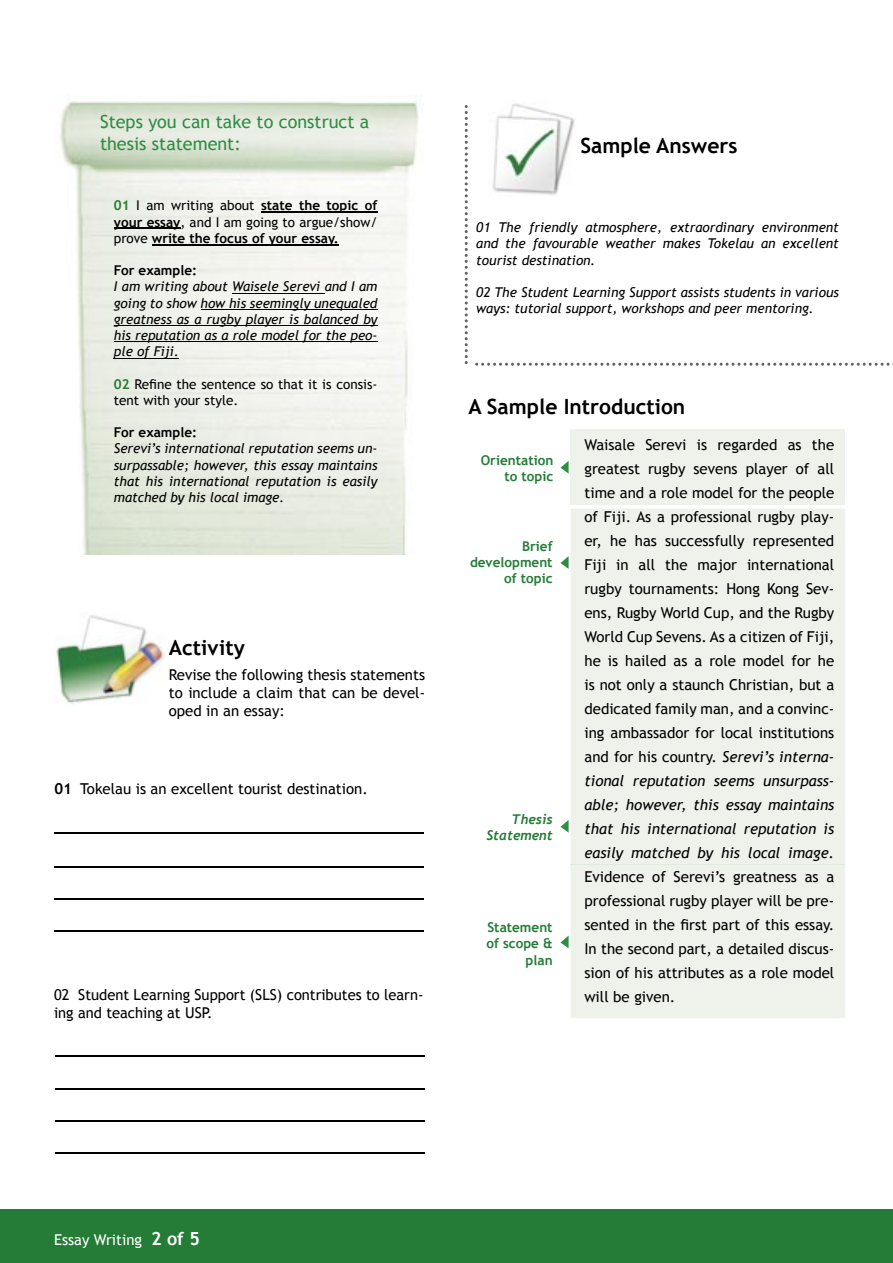
<style>
.page{position:relative;width:893px;height:1263px;background:#fff}
.page>*{position:absolute;margin:0;border:0;box-sizing:border-box;transform-origin:0 0}
.t1{font:700 21px "Trebuchet MS";color:#000}
.t2{font:18px/21.6px "Trebuchet MS";color:#2d8e43}
.t3{font:15px/24px "Trebuchet MS";color:#000;text-align:justify}
.t4{font:15px "Trebuchet MS";color:#fff}
.t5{font:italic 13.5px/16.2px "Trebuchet MS";color:#000;text-align:justify}
.t6{font:700 13.5px/16.2px "Trebuchet MS";color:#000;text-align:justify}
.t7{font:700 13.5px/16.2px "Trebuchet MS";color:#247c36;text-align:right}
.t8{font:13.5px/16.2px "Trebuchet MS";color:#000}
.t9{font:italic 700 13.5px/16.2px "Trebuchet";color:#247c36;text-align:right}
.s1{color:#247c36}
.s2{font-weight:400}
.s3{font-weight:700;color:#247c36}
.s4{font-weight:700}
.s5{font-style:italic}
.s6{font-weight:700;font-size:18px}
</style>
<div class="page">
<div style="left:0;top:1209px;width:893px;height:54px;background:#247c36"></div>
<img style="left:60px;top:99px;width:359px;height:456px">
<hr style="left:261px;top:211px;width:116px;height:2px;background:#000">
<hr style="left:114px;top:228px;width:66px;height:1px;background:#000">
<hr style="left:152px;top:244px;width:187px;height:1px;background:#000">
<hr style="left:232px;top:293px;width:93px;height:1px;background:#000">
<hr style="left:201px;top:309px;width:176px;height:1px;background:#000">
<hr style="left:114px;top:325px;width:263px;height:1px;background:#000">
<hr style="left:114px;top:341px;width:263px;height:1px;background:#000">
<hr style="left:114px;top:358px;width:65px;height:1px;background:#000">
<hr style="left:54px;top:833px;width:370px;height:1px;background:#000">
<hr style="left:54px;top:866px;width:370px;height:1px;background:#000">
<hr style="left:54px;top:898px;width:370px;height:1px;background:#000">
<hr style="left:54px;top:930px;width:370px;height:1px;background:#000">
<hr style="left:55px;top:1055px;width:370px;height:1px;background:#000">
<hr style="left:55px;top:1088px;width:370px;height:1px;background:#000">
<hr style="left:55px;top:1120px;width:370px;height:1px;background:#000">
<hr style="left:55px;top:1152px;width:370px;height:1px;background:#000">
<img style="left:55px;top:615px;width:114px;height:89px">
<img style="left:492px;top:103px;width:83px;height:92px">
<svg style="left:475px;top:363px;width:418px;height:3px"></svg>
<svg style="left:465px;top:105px;width:3px;height:259px"></svg>
<div style="left:571px;top:429px;width:274px;height:75px;background:#eff1eb"></div>
<svg style="left:560px;top:461px;width:9px;height:13px"></svg>
<div style="left:571px;top:509px;width:274px;height:355px;background:#eff1eb"></div>
<svg style="left:560px;top:556px;width:9px;height:13px"></svg>
<div style="left:560px;top:864px;width:285px;height:154px;background:#eff1eb"></div>
<svg style="left:560px;top:820px;width:9px;height:13px"></svg>
<p class="t2" style="left:100px;top:111px;width:271px">Steps you can take to construct a thesis statement:</p>
<p class="t6" style="left:114px;top:198px;width:265px"><span class="s1">01</span> <span class="s2">I am writing about</span> state the topic of your essay<span class="s2">, and I am going to argue/show/ prove</span> write the focus of your essay.</p>
<p class="t6" style="left:114px;top:262px;width:85px">For example:</p>
<p class="t5" style="left:114px;top:279px;width:265px">I am writing about Waisele Serevi and I am going to show how his seemingly unequaled greatness as a rugby player is balanced by his reputation as a role model for the peo&shy;ple of Fiji.</p>
<p class="t8" style="left:114px;top:376px;width:265px"><span class="s3">02</span> Refine the sentence so that it is consis&shy;tent with your style.</p>
<p class="t6" style="left:114px;top:424px;width:85px">For example:</p>
<p class="t5" style="left:114px;top:441px;width:265px">Serevi’s international reputation seems un&shy;surpassable; however, this essay maintains that his international reputation is easily matched by his local image.</p>
<h1 class="t1" style="left:169px;top:635px;width:78px">Activity</h1>
<p class="t3" style="left:169px;top:666px;width:258px;line-height:18px">Revise the following thesis statements to include a claim that can be devel&shy;oped in an essay:</p>
<p class="t3" style="left:54px;top:777px;width:315px"><span class="s4">01</span> Tokelau is an excellent tourist destination.</p>
<p class="t3" style="left:54px;top:986px;width:371px;line-height:18px">02 Student Learning Support (SLS) contributes to learn&shy;ing and teaching at USP.</p>
<h1 class="t1" style="left:580px;top:132px;width:158px">Sample Answers</h1>
<p class="t5" style="left:476px;top:219px;width:364px">01 The friendly atmosphere, extraordinary environment and the favourable weather makes Tokelau an excellent tourist destination.</p>
<p class="t5" style="left:476px;top:284px;width:364px">02 The Student Learning Support assists students in various ways: tutorial support, workshops and peer mentoring.</p>
<h1 class="t1" style="left:468px;top:393px;width:218px">A Sample Introduction</h1>
<p class="t3" style="left:584px;top:433px;width:251px">Waisale Serevi is regarded as the greatest rugby sevens player of all time and a role model for the people of Fiji. As a professional rugby play&shy;er, he has successfully represented Fiji in all the major international rugby tournaments: Hong Kong Sev&shy;ens, Rugby World Cup, and the Rugby World Cup Sevens. As a citizen of Fiji, he is hailed as a role model for he is not only a staunch Christian, but a dedicated family man, and a convinc&shy;ing ambassador for local institutions and for his country. <span class="s5">Serevi’s interna&shy;tional reputation seems unsurpass&shy;able; however, this essay maintains that his international reputation is easily matched by his local image.</span></p>
<p class="t3" style="left:584px;top:865px;width:251px">Evidence of Serevi’s greatness as a professional rugby player will be pre&shy;sented in the first part of this essay.<br>In the second part, a detailed discus&shy;sion of his attributes as a role model will be given.</p>
<p class="t7" style="left:481px;top:452px;width:74px">Orientation to topic</p>
<p class="t7" style="left:470px;top:538px;width:84px">Brief development of topic</p>
<p class="t9" style="left:486px;top:811px;width:68px">Thesis<br>Statement</p>
<p class="t7" style="left:486px;top:919px;width:68px">Statement of scope &amp; plan</p>
<p class="t4" style="left:54px;top:1231px;width:147px">Essay Writing <span class="s6">2 of 5</span></p>
</div>
